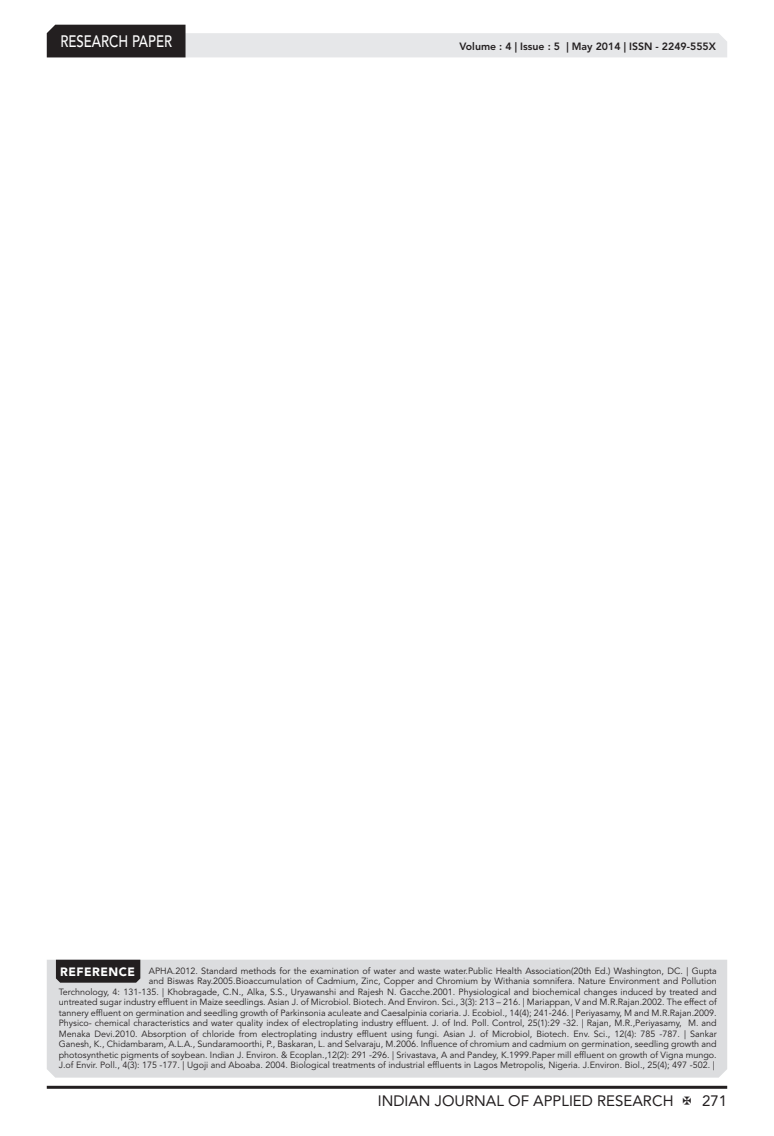
<style>
.page{position:relative;width:774px;height:1136px;background:#fff}
.page>*{position:absolute;margin:0;border:0;box-sizing:border-box;transform-origin:0 0}
.t1{font:500 16.5px "Avenir LT Std";color:#fff;scale:.8 1}
.t2{font:15px "Avenir LT Std";color:#231f20}
.t3{font:800 10.5px "Avenir LT Std";color:#231f20}
.t4{font:9px/10.5px "Avenir LT Std";color:#231f20;text-align:right}
.s1{font-weight:900;font-size:12px;color:#fff}
</style>
<div class="page">
<hr style="left:47px;top:1085px;width:680px;height:3px;background:#231f20">
<svg style="left:47px;top:25px;width:680px;height:32px"></svg>
<div style="left:47px;top:959px;width:680px;height:118px;background:#dcdddf"></div>
<div style="left:56px;top:959px;width:84px;height:23px;background:#231f20"></div>
<h1 class="t1" style="left:60px;top:32px;width:139px">RESEARCH PAPER</h1>
<p class="t3" style="left:459px;top:41px;width:258px">Volume : 4 | Issue : 5 | May 2014 | ISSN - 2249-555X</p>
<p class="t4" style="left:59px;top:965px;width:660px"><span class="s1">REFERENCE</span> APHA.2012. Standard methods for the examination of water and waste water.Public Health Association(20th Ed.) Washington, DC. | Gupta and Biswas Ray.2005.Bioaccumulation of Cadmium, Zinc, Copper and Chromium by Withania somnifera. Nature Environment and Pollution<br>Terchnology, 4: 131-135. | Khobragade, C.N., Alka, S.S., Uryawanshi and Rajesh N. Gacche.2001. Physiological and biochemical changes induced by treated and untreated sugar industry effluent in Maize seedlings. Asian J. of Microbiol. Biotech. And Environ. Sci., 3(3): 213 – 216. | Mariappan, V and M.R.Rajan.2002. The effect of tannery effluent on germination and seedling growth of Parkinsonia aculeate and Caesalpinia coriaria. J. Ecobiol., 14(4); 241-246. | Periyasamy, M and M.R.Rajan.2009.<br>Physico- chemical characteristics and water quality index of electroplating industry effluent. J. of Ind. Poll. Control, 25(1):29 -32. | Rajan, M.R.,Periyasamy, M. and Menaka Devi.2010. Absorption of chloride from electroplating industry effluent using fungi. Asian J. of Microbiol, Biotech. Env. Sci., 12(4): 785 -787. | Sankar Ganesh, K., Chidambaram, A.L.A., Sundaramoorthi, P., Baskaran, L. and Selvaraju, M.2006. Influence of chromium and cadmium on germination, seedling growth and photosynthetic pigments of soybean. Indian J. Environ. &amp; Ecoplan.,12(2): 291 -296. | Srivastava, A and Pandey, K.1999.Paper mill effluent on growth of Vigna mungo.<br>J.of Envir. Poll., 4(3): 175 -177. | Ugoji and Aboaba. 2004. Biological treatments of industrial effluents in Lagos Metropolis, Nigeria. J.Environ. Biol., 25(4); 497 -502. |</p>
<h2 class="t2" style="left:378px;top:1091px;width:297px">INDIAN JOURNAL OF APPLIED RESEARCH</h2>
<h2 class="t2" style="left:702px;top:1091px;width:27px">271</h2>
</div>
